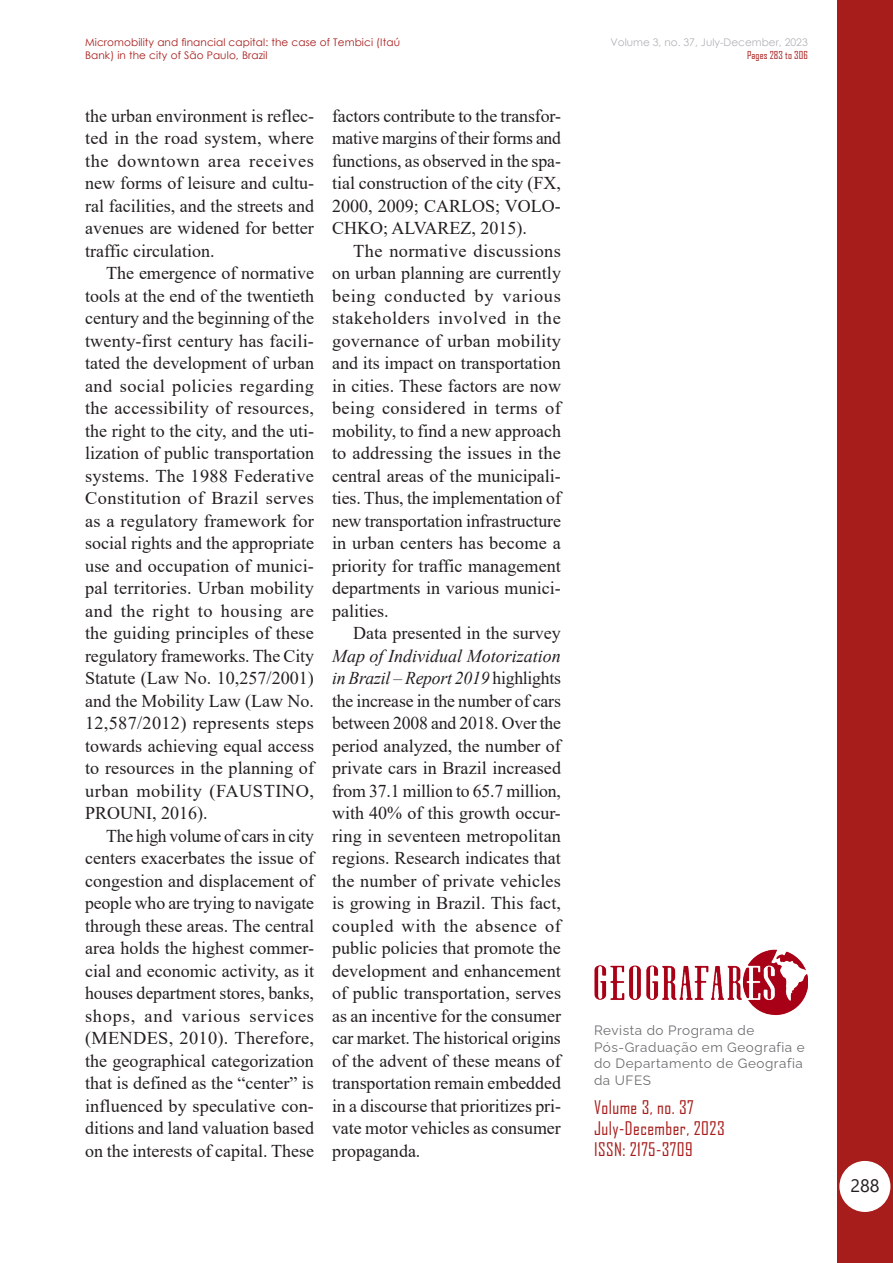
<style>
.page{position:relative;width:893px;height:1263px;background:#fff}
.page>*{position:absolute;margin:0;border:0;box-sizing:border-box;transform-origin:0 0}
.Geo_Parágrafo_normal{font:18px/22.5px "Times New Roman";color:#231f20;text-align:justify}
.t1{font:18px/21px "Agency FB";letter-spacing:.025em;color:#a71d1b}
.t2{font:18px "Segoe UI";color:#231f20}
.t3{font:13.5px/16.5px "Raleway";letter-spacing:.04em;color:#6c6d70}
.t4{font:10.5px/12.6px "Century Gothic";letter-spacing:.01em;color:#a71d1b}
.t5{font:10.5px "Century Gothic";color:#b2b3b7}
.t6{font:10.5px "Agency FB";letter-spacing:.01em;color:#a71d1b}
.s1{font-style:italic}
</style>
<div class="page">
<div style="left:837px;top:0;width:56px;height:1263px;background:#a71d1b"></div>
<div style="left:839px;top:1161px;width:51px;height:51px;background:#fff;border-radius:50%"></div>
<img style="left:594px;top:949px;width:213px;height:67px">
<p class="t4" style="left:85px;top:36px;width:317px">Micromobility and financial capital: the case of Tembici (Itaú<br>Bank) in the city of São Paulo, Brazil</p>
<p class="Geo_Parágrafo_normal" style="left:85px;top:104px;width:231px">the urban environment is reflec&shy;ted in the road system, where the downtown area receives new forms of leisure and cultu&shy;ral facilities, and the streets and avenues are widened for better traffic circulation.</p>
<p class="Geo_Parágrafo_normal" style="left:85px;top:261px;width:231px;text-indent:21px">The emergence of normative tools at the end of the twentieth century and the beginning of the twenty-first century has facili&shy;tated the development of urban and social policies regarding the accessibility of resources, the right to the city, and the uti&shy;lization of public transportation systems. The 1988 Federative Constitution of Brazil serves as a regulatory framework for social rights and the appropriate use and occupation of munici&shy;pal territories. Urban mobility and the right to housing are the guiding principles of these regulatory frameworks. The City Statute (Law No. 10,257/2001) and the Mobility Law (Law No.<br>12,587/2012) represents steps towards achieving equal access to resources in the planning of urban mobility (FAUSTINO, PROUNI, 2016).</p>
<p class="Geo_Parágrafo_normal" style="left:85px;top:824px;width:231px;text-indent:21px">The high volume of cars in city centers exacerbates the issue of congestion and displacement of people who are trying to navigate through these areas. The central area holds the highest commer&shy;cial and economic activity, as it houses department stores, banks, shops, and various services (MENDES, 2010). Therefore, the geographical categorization that is defined as the “center” is influenced by speculative con&shy;ditions and land valuation based on the interests of capital. These</p>
<p class="Geo_Parágrafo_normal" style="left:332px;top:104px;width:231px">factors contribute to the transfor&shy;mative margins of their forms and functions, as observed in the spa&shy;tial construction of the city (FX, 2000, 2009; CARLOS; VOLO-CHKO; ALVAREZ, 2015).</p>
<p class="Geo_Parágrafo_normal" style="left:332px;top:239px;width:231px;text-indent:21px">The normative discussions on urban planning are currently being conducted by various stakeholders involved in the governance of urban mobility and its impact on transportation in cities. These factors are now being considered in terms of mobility, to find a new approach to addressing the issues in the central areas of the municipali&shy;ties. Thus, the implementation of new transportation infrastructure in urban centers has become a priority for traffic management departments in various munici&shy;palities.</p>
<p class="Geo_Parágrafo_normal" style="left:332px;top:621px;width:231px;text-indent:21px">Data presented in the survey <span class="s1">Map of Individual Motorization in Brazil – Report 2019</span> highlights the increase in the number of cars between 2008 and 2018. Over the period analyzed, the number of private cars in Brazil increased from 37.1 million to 65.7 million, with 40% of this growth occur&shy;ring in seventeen metropolitan regions. Research indicates that the number of private vehicles is growing in Brazil. This fact, coupled with the absence of public policies that promote the development and enhancement of public transportation, serves as an incentive for the consumer car market. The historical origins of the advent of these means of transportation remain embedded in a discourse that prioritizes pri&shy;vate motor vehicles as consumer propaganda.</p>
<p class="t5" style="left:610px;top:35px;width:199px">Volume 3, no. 37, July-December, 2023</p>
<p class="t6" style="left:747px;top:49px;width:62px">Pages 283 to 306</p>
<p class="t3" style="left:594px;top:1021px;width:212px">Revista do Programa de<br>Pós-Graduação em Geografia e do Departamento de Geografia da UFES</p>
<p class="t1" style="left:594px;top:1096px;width:132px">Volume 3, no. 37<br>July-December, 2023<br>ISSN: 2175-3709</p>
<p class="t2" style="left:850px;top:1168px;width:31px">288</p>
</div>
